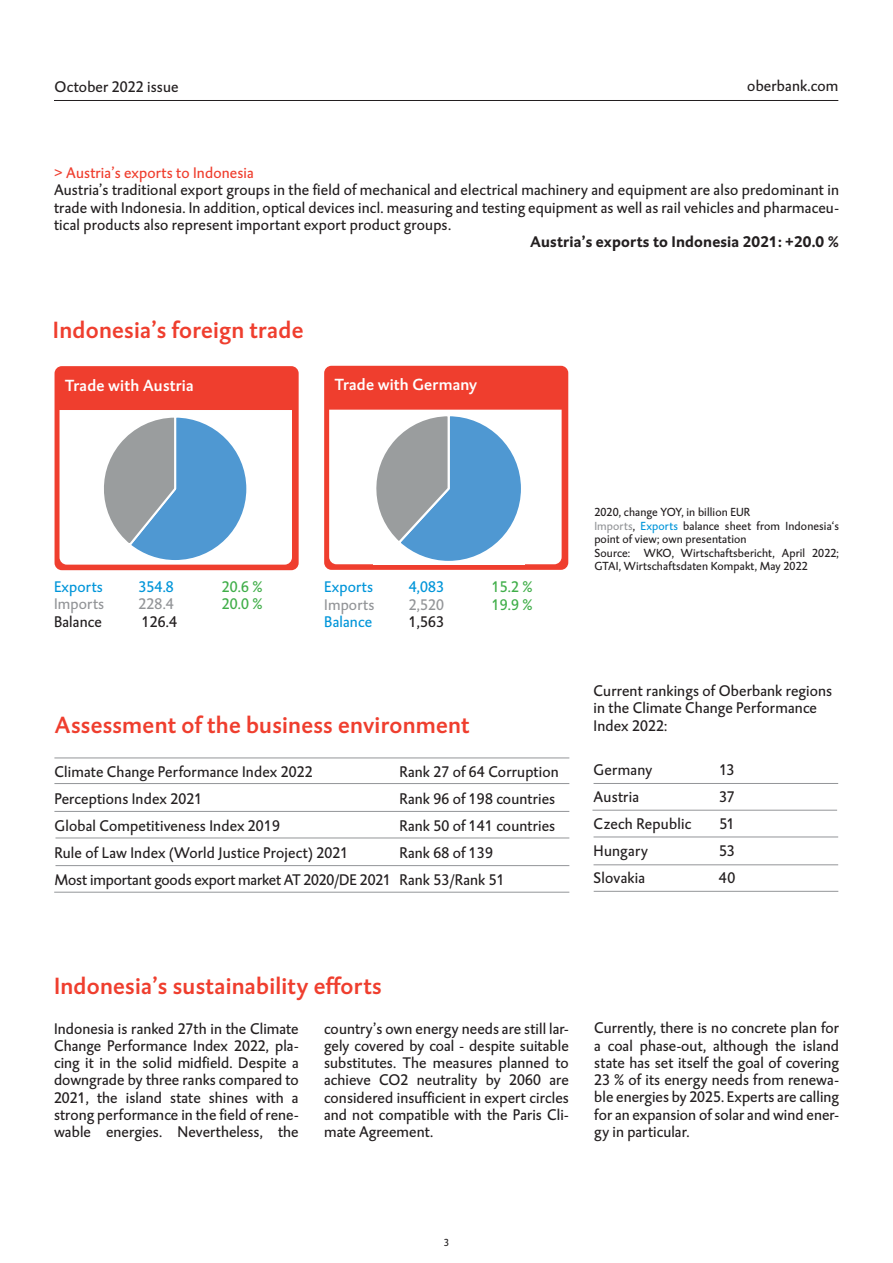
<style>
.page{position:relative;width:893px;height:1263px;background:#fff}
.page>*{position:absolute;margin:0;border:0;box-sizing:border-box;transform-origin:0 0}
.t1{font:24px "DTL Caspari T Medium";letter-spacing:.01em;color:#ef3e2e}
.t2{font:16.5px "DTL Caspari T Medium";letter-spacing:.01em;color:#fff}
.t3{font:15.75px/17.2px "DTL Caspari T";letter-spacing:.01em;color:#231f20;text-align:justify}
.t4{font:15.75px/27px "DTL Caspari T";letter-spacing:-.01em;color:#231f20}
.t5{font:700 15.75px "DTL Caspari T";letter-spacing:.01em;color:#231f20}
.t6{font:15.75px "DTL Caspari T";letter-spacing:.01em;color:#0095d9}
.t7{font:15.75px "DTL Caspari T";letter-spacing:.01em;color:#ef3e2e}
.t8{font:15.75px "DTL Caspari T";letter-spacing:.01em;color:#939598}
.t9{font:15.75px "DTL Caspari T";letter-spacing:.01em;color:#40ae49}
.t10{font:12px/13.5px "DTL Caspari T";letter-spacing:.01em;color:#231f20}
.t11{font:10.5px "DTL Caspari T";color:#231f20}
.s1{color:#939598}
.s2{color:#0095d9}
</style>
<div class="page">
<hr style="left:54px;top:100px;width:784px;height:1px;background:#231f20">
<hr style="left:54px;top:758px;width:515px;height:1px;background:#939598">
<hr style="left:54px;top:783px;width:515px;height:1px;background:#939598">
<hr style="left:54px;top:811px;width:515px;height:1px;background:#939598">
<hr style="left:55px;top:865px;width:514px;height:1px;background:#939598">
<hr style="left:55px;top:838px;width:514px;height:1px;background:#939598">
<hr style="left:54px;top:892px;width:515px;height:1px;background:#939598">
<hr style="left:593px;top:783px;width:245px;height:1px;background:#939598">
<hr style="left:592px;top:810px;width:245px;height:1px;background:#939598">
<hr style="left:593px;top:837px;width:245px;height:1px;background:#939598">
<hr style="left:593px;top:864px;width:245px;height:1px;background:#939598">
<hr style="left:594px;top:891px;width:244px;height:1px;background:#939598">
<div style="left:55px;top:366px;width:244px;height:204px;background:#ef3e2e;border-radius:7px"></div>
<div style="left:324px;top:366px;width:244px;height:204px;background:#ef3e2e;border-radius:7px"></div>
<svg style="left:60px;top:410px;width:232px;height:155px;background:#bed1e1"></svg>
<svg style="left:329px;top:410px;width:233px;height:154px;background:#bdd1e1"></svg>
<p class="t3" style="left:55px;top:78px;width:125px">October 2022 issue</p>
<p class="t3" style="left:747px;top:77px;width:93px">oberbank.com</p>
<p class="t7" style="left:54px;top:163px;width:201px">&gt; Austria’s exports to Indonesia</p>
<p class="t3" style="left:54px;top:181px;width:786px">Austria’s traditional export groups in the field of mechanical and electrical machinery and equipment are also predominant in trade with Indonesia. In addition, optical devices incl. measuring and testing equipment as well as rail vehicles and pharmaceu&shy;tical products also represent important export product groups.</p>
<p class="t5" style="left:530px;top:231px;width:311px">Austria’s exports to Indonesia 2021: +20.0 %</p>
<h1 class="t1" style="left:53px;top:315px;width:252px">Indonesia’s foreign trade</h1>
<p class="t2" style="left:65px;top:375px;width:130px">Trade with Austria</p>
<p class="t2" style="left:335px;top:374px;width:144px">Trade with Germany</p>
<p class="t6" style="left:54px;top:577px;width:50px">Exports</p>
<p class="t6" style="left:139px;top:577px;width:37px">354.8</p>
<p class="t9" style="left:222px;top:577px;width:42px">20.6 %</p>
<p class="t8" style="left:54px;top:595px;width:52px">Imports</p>
<p class="t8" style="left:139px;top:595px;width:37px">228.4</p>
<p class="t9" style="left:222px;top:595px;width:42px">20.0 %</p>
<p class="t3" style="left:54px;top:613px;width:49px">Balance</p>
<p class="t3" style="left:142px;top:613px;width:37px">126.4</p>
<p class="t6" style="left:324px;top:578px;width:50px">Exports</p>
<p class="t6" style="left:409px;top:578px;width:37px">4,083</p>
<p class="t9" style="left:492px;top:578px;width:42px">15.2 %</p>
<p class="t8" style="left:324px;top:595px;width:52px">Imports</p>
<p class="t8" style="left:409px;top:595px;width:37px">2,520</p>
<p class="t9" style="left:492px;top:595px;width:42px">19.9 %</p>
<p class="t6" style="left:324px;top:612px;width:49px">Balance</p>
<p class="t3" style="left:409px;top:613px;width:37px">1,563</p>
<h1 class="t1" style="left:54px;top:710px;width:417px">Assessment of the business environment</h1>
<p class="t3" style="left:54px;top:763px;width:260px">Climate Change Performance Index 2022</p>
<p class="t3" style="left:399px;top:763px;width:161px">Rank 27 of 64 Corruption</p>
<p class="t3" style="left:54px;top:790px;width:149px">Perceptions Index 2021</p>
<p class="t3" style="left:399px;top:790px;width:157px">Rank 96 of 198 countries</p>
<p class="t3" style="left:54px;top:817px;width:227px">Global Competitiveness Index 2019</p>
<p class="t3" style="left:399px;top:817px;width:157px">Rank 50 of 141 countries</p>
<p class="t3" style="left:54px;top:844px;width:296px">Rule of Law Index (World Justice Project) 2021</p>
<p class="t4" style="left:54px;top:839px;width:452px;text-indent:345px">Rank 68 of 139<br>Most important goods export market AT 2020/DE 2021 Rank 53/Rank 51</p>
<p class="t10" style="left:594px;top:506px;width:246px">2020, change YOY, in billion EUR<br><span class="s1">Imports</span>, <span class="s2">Exports</span> balance sheet from Indonesia‘s point of view; own presentation<br>Source: WKO, Wirtschaftsbericht, April 2022; GTAI, Wirtschaftsdaten Kompakt, May 2022</p>
<p class="t3" style="left:593px;top:682px;width:240px;text-align:left">Current rankings of Oberbank regions in the Climate Change Performance<br>Index 2022:</p>
<p class="t3" style="left:593px;top:761px;width:60px">Germany</p>
<p class="t3" style="left:720px;top:761px;width:16px">13</p>
<p class="t3" style="left:593px;top:788px;width:47px">Austria</p>
<p class="t3" style="left:719px;top:788px;width:17px">37</p>
<p class="t3" style="left:593px;top:815px;width:99px">Czech Republic</p>
<p class="t3" style="left:719px;top:815px;width:17px">51</p>
<p class="t3" style="left:593px;top:842px;width:56px">Hungary</p>
<p class="t3" style="left:719px;top:842px;width:17px">53</p>
<p class="t3" style="left:593px;top:869px;width:53px">Slovakia</p>
<p class="t3" style="left:719px;top:869px;width:18px">40</p>
<h1 class="t1" style="left:54px;top:970px;width:329px">Indonesia’s sustainability efforts</h1>
<p class="t3" style="left:54px;top:1020px;width:246px">Indonesia is ranked 27th in the Climate Change Performance Index 2022, pla&shy;cing it in the solid midfield. Despite a downgrade by three ranks compared to 2021, the island state shines with a strong performance in the field of rene&shy;wable energies. Nevertheless, the</p>
<p class="t3" style="left:324px;top:1020px;width:246px">country’s own energy needs are still lar&shy;gely covered by coal - despite suitable substitutes. The measures planned to achieve CO2 neutrality by 2060 are considered insufficient in expert circles and not compatible with the Paris Cli&shy;mate Agreement.</p>
<p class="t3" style="left:594px;top:1019px;width:246px">Currently, there is no concrete plan for a coal phase-out, although the island state has set itself the goal of covering 23 % of its energy needs from renewa&shy;ble energies by 2025. Experts are calling for an expansion of solar and wind ener&shy;gy in particular.</p>
<p class="t11" style="left:444px;top:1236px;width:7px">3</p>
</div>
